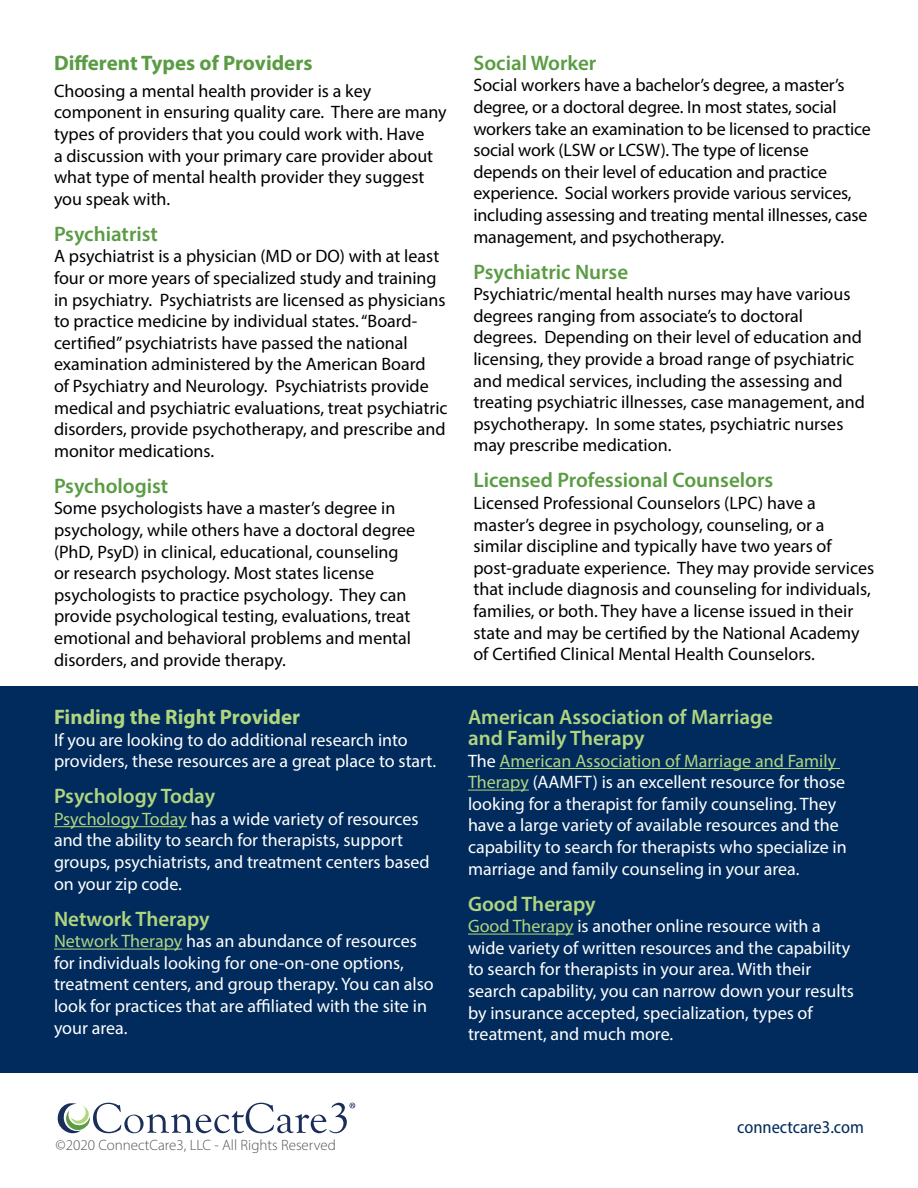
<style>
.page{position:relative;width:918px;height:1188px;background:#fff}
.page>*{position:absolute;margin:0;border:0;box-sizing:border-box;transform-origin:0 0}
.t1{font:600 21px/21px "Myriad Pro";color:#b0d57f}
.t2{font:600 21px "Myriad Pro";color:#5a9c43}
.t3{font:700 21px "Myriad Pro";color:#5a9c43}
.t4{font:700 21px "Myriad Pro";color:#b0d57f}
.t5{font:18px/21.6px "Myriad Pro";color:#000}
.t6{font:18px/21.6px "Myriad Pro";color:#fff}
.t7{font:semi-condensed 18px "Myriad Pro";color:#002b5c}
.t8{font:300 15px "Myriad Pro";color:#575356}
.s1{color:#b0d57f}
</style>
<div class="page">
<div style="left:0;top:686px;width:918px;height:386px;background:#002b5c"></div>
<hr style="left:54px;top:826px;width:133px;height:1px;background:#b0d57f">
<hr style="left:54px;top:949px;width:128px;height:1px;background:#b0d57f">
<hr style="left:500px;top:768px;width:340px;height:1px;background:#b0d57f">
<hr style="left:468px;top:790px;width:61px;height:1px;background:#b0d57f">
<hr style="left:468px;top:934px;width:106px;height:1px;background:#b0d57f">
<svg style="left:57px;top:1102px;width:298px;height:32px"></svg>
<p class="t3" style="left:54px;top:49px;width:260px">Different Types of Providers</p>
<p class="t5" style="left:54px;top:80px;width:394px">Choosing a mental health provider is a key component in ensuring quality care. There are many types of providers that you could work with. Have<br>a discussion with your primary care provider about what type of mental health provider they suggest you speak with.</p>
<p class="t2" style="left:54px;top:220px;width:105px">Psychiatrist</p>
<p class="t5" style="left:54px;top:245px;width:395px">A psychiatrist is a physician (MD or DO) with at least four or more years of specialized study and training in psychiatry. Psychiatrists are licensed as physicians to practice medicine by individual states. “Board&shy;certified” psychiatrists have passed the national examination administered by the American Board<br>of Psychiatry and Neurology. Psychiatrists provide medical and psychiatric evaluations, treat psychiatric disorders, provide psychotherapy, and prescribe and monitor medications.</p>
<p class="t2" style="left:54px;top:472px;width:116px">Psychologist</p>
<p class="t5" style="left:54px;top:497px;width:363px">Some psychologists have a master’s degree in psychology, while others have a doctoral degree (PhD, PsyD) in clinical, educational, counseling or research psychology. Most states license psychologists to practice psychology. They can provide psychological testing, evaluations, treat emotional and behavioral problems and mental disorders, and provide therapy.</p>
<p class="t4" style="left:54px;top:703px;width:248px">Finding the Right Provider</p>
<p class="t6" style="left:54px;top:729px;width:384px">If you are looking to do additional research into providers, these resources are a great place to start.</p>
<p class="t1" style="left:54px;top:785px;width:163px">Psychology Today</p>
<p class="t6" style="left:54px;top:808px;width:377px"><span class="s1">Psychology Today</span> has a wide variety of resources and the ability to search for therapists, support groups, psychiatrists, and treatment centers based on your zip code.</p>
<p class="t1" style="left:54px;top:908px;width:157px">Network Therapy</p>
<p class="t6" style="left:54px;top:930px;width:381px"><span class="s1">Network Therapy</span> has an abundance of resources for individuals looking for one-on-one options, treatment centers, and group therapy. You can also look for practices that are affiliated with the site in your area.</p>
<p class="t2" style="left:473px;top:49px;width:124px">Social Worker</p>
<p class="t5" style="left:473px;top:74px;width:399px">Social workers have a bachelor’s degree, a master’s degree, or a doctoral degree. In most states, social workers take an examination to be licensed to practice social work (LSW or LCSW). The type of license depends on their level of education and practice experience. Social workers provide various services, including assessing and treating mental illnesses, case management, and psychotherapy.</p>
<p class="t2" style="left:473px;top:258px;width:156px">Psychiatric Nurse</p>
<p class="t5" style="left:473px;top:283px;width:393px">Psychiatric/mental health nurses may have various degrees ranging from associate’s to doctoral degrees. Depending on their level of education and licensing, they provide a broad range of psychiatric and medical services, including the assessing and treating psychiatric illnesses, case management, and psychotherapy. In some states, psychiatric nurses may prescribe medication.</p>
<p class="t2" style="left:473px;top:467px;width:301px">Licensed Professional Counselors</p>
<p class="t5" style="left:473px;top:492px;width:402px">Licensed Professional Counselors (LPC) have a master’s degree in psychology, counseling, or a similar discipline and typically have two years of post-graduate experience. They may provide services that include diagnosis and counseling for individuals, families, or both. They have a license issued in their state and may be certified by the National Academy of Certified Clinical Mental Health Counselors.</p>
<p class="t1" style="left:468px;top:706px;width:306px">American Association of Marriage and Family Therapy</p>
<p class="t6" style="left:468px;top:750px;width:380px">The <span class="s1">American Association of Marriage and Family Therapy</span> (AAMFT) is an excellent resource for those looking for a therapist for family counseling. They have a large variety of available resources and the capability to search for therapists who specialize in marriage and family counseling in your area.</p>
<p class="t1" style="left:468px;top:893px;width:129px">Good Therapy</p>
<p class="t6" style="left:468px;top:915px;width:387px"><span class="s1">Good Therapy</span> is another online resource with a wide variety of written resources and the capability to search for therapists in your area. With their search capability, you can narrow down your results by insurance accepted, specialization, types of treatment, and much more.</p>
<p class="t8" style="left:56px;top:1136px;width:282px">©2020 ConnectCare3, LLC - All Rights Reserved</p>
<p class="t7" style="left:737px;top:1116px;width:128px">connectcare3.com</p>
</div>
